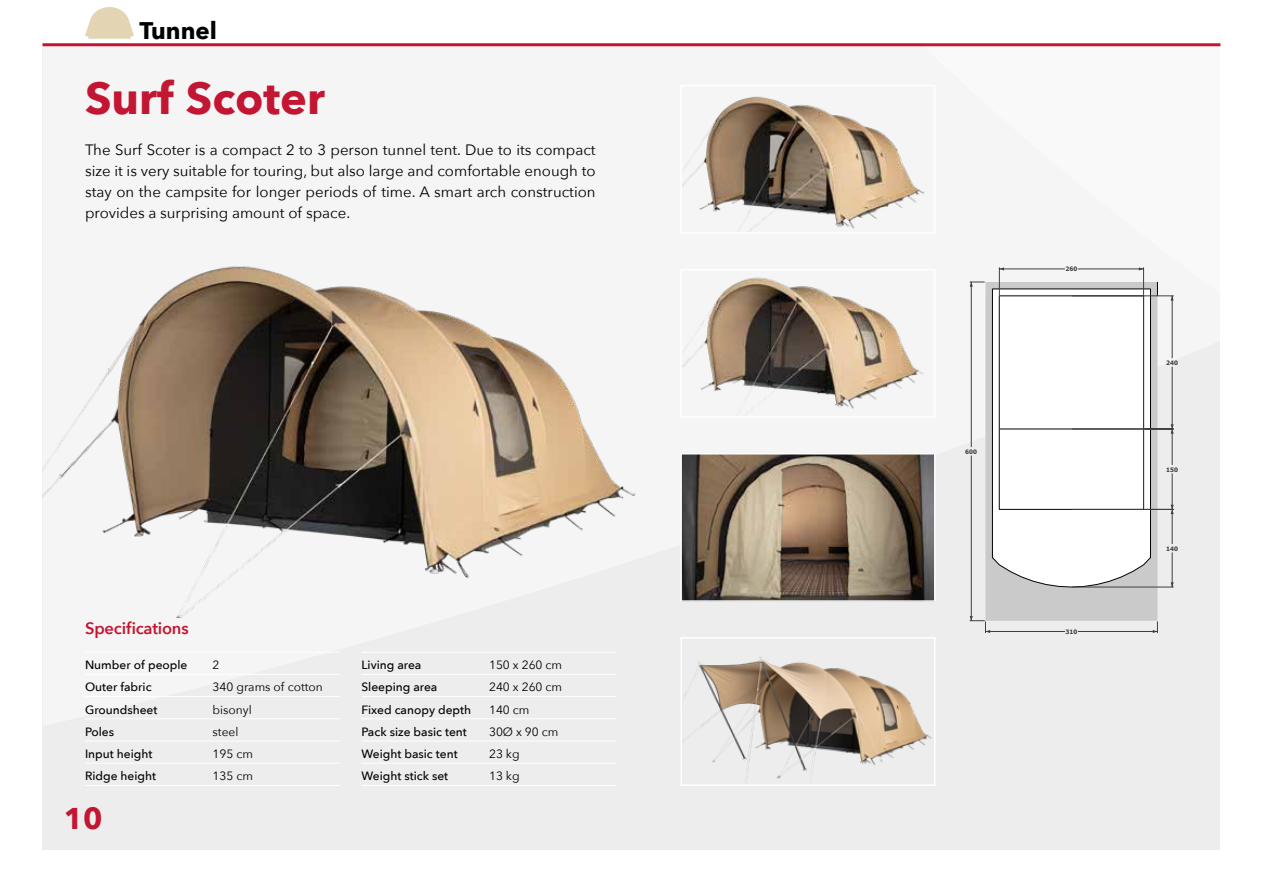
<style>
.page{position:relative;width:1263px;height:893px;background:#fff}
.page>*{position:absolute;margin:0;border:0;box-sizing:border-box;transform-origin:0 0}
.t1{font:700 45px "Avenir Next";color:#c21632}
.t2{font:700 30px "Avenir Next";color:#c21632}
.t3{font:700 24px "Avenir Next";color:#000}
.t4{font:600 16.5px "Avenir Next";letter-spacing:-.01em;color:#c21632}
.t5{font:15px/21px "Avenir Next";color:#000;text-align:justify}
.t6{font:500 12px "Avenir Next";color:#000}
.t7{font:12px "Avenir Next";color:#000}
.t8{font:700 6.15px "Tahoma";color:#3f3f3f}
</style>
<div class="page">
<div style="left:43px;top:43px;width:1177px;height:807px;background:#ededed"></div>
<svg style="left:816px;top:46px;width:404px;height:587px"></svg>
<hr style="left:43px;top:43px;width:1177px;height:3px;background:#c21632">
<svg style="left:85px;top:7px;width:49px;height:32px"></svg>
<img style="left:45px;top:266px;width:590px;height:351px">
<svg style="left:985px;top:282px;width:172px;height:339px;background:#cbcaca"></svg>
<svg style="left:992px;top:282px;width:165px;height:305px;background:#f3f3f3"></svg>
<hr style="left:1078px;top:631px;width:79px;height:1px;background:#3f3f3f">
<hr style="left:985px;top:631px;width:80px;height:1px;background:#3f3f3f">
<hr style="left:1172px;top:367px;width:1px;height:62px;background:#3f3f3f">
<hr style="left:1172px;top:296px;width:1px;height:62px;background:#3f3f3f">
<hr style="left:1072px;top:429px;width:102px;height:1px;background:#3f3f3f">
<hr style="left:1072px;top:296px;width:102px;height:1px;background:#3f3f3f">
<hr style="left:1078px;top:269px;width:65px;height:1px;background:#3f3f3f">
<hr style="left:999px;top:269px;width:66px;height:1px;background:#3f3f3f">
<hr style="left:1143px;top:267px;width:1px;height:242px;background:#3f3f3f">
<hr style="left:999px;top:267px;width:1px;height:242px;background:#3f3f3f">
<hr style="left:1172px;top:552px;width:1px;height:35px;background:#3f3f3f">
<hr style="left:1172px;top:509px;width:1px;height:35px;background:#3f3f3f">
<hr style="left:1072px;top:587px;width:102px;height:1px;background:#3f3f3f">
<hr style="left:1072px;top:509px;width:102px;height:1px;background:#3f3f3f">
<hr style="left:1172px;top:429px;width:1px;height:36px;background:#3f3f3f">
<hr style="left:1172px;top:473px;width:1px;height:36px;background:#3f3f3f">
<hr style="left:971px;top:282px;width:1px;height:165px;background:#3f3f3f">
<hr style="left:971px;top:456px;width:1px;height:165px;background:#3f3f3f">
<svg style="left:970px;top:282px;width:15px;height:5px"></svg>
<svg style="left:1170px;top:505px;width:4px;height:9px"></svg>
<svg style="left:1170px;top:582px;width:4px;height:5px"></svg>
<svg style="left:1170px;top:296px;width:4px;height:4px"></svg>
<svg style="left:1170px;top:424px;width:4px;height:10px"></svg>
<svg style="left:970px;top:616px;width:20px;height:17px"></svg>
<svg style="left:1153px;top:621px;width:5px;height:12px"></svg>
<img style="left:684px;top:656px;width:248px;height:125px">
<div style="left:680px;top:637px;width:255px;height:149px;border:2px solid #fff"></div>
<img style="left:683px;top:456px;width:249px;height:143px">
<div style="left:680px;top:453px;width:255px;height:149px;border:2px solid #fff"></div>
<img style="left:691px;top:88px;width:241px;height:143px">
<div style="left:680px;top:85px;width:255px;height:149px;border:2px solid #fff"></div>
<hr style="left:85px;top:652px;width:128px;height:1px;background:#fff">
<hr style="left:213px;top:652px;width:127px;height:1px;background:#fff">
<hr style="left:85px;top:674px;width:128px;height:1px;background:#fff">
<hr style="left:213px;top:674px;width:127px;height:1px;background:#fff">
<hr style="left:85px;top:696px;width:128px;height:1px;background:#fff">
<hr style="left:213px;top:696px;width:127px;height:1px;background:#fff">
<hr style="left:85px;top:718px;width:128px;height:1px;background:#fff">
<hr style="left:213px;top:718px;width:127px;height:1px;background:#fff">
<hr style="left:85px;top:741px;width:128px;height:1px;background:#fff">
<hr style="left:213px;top:741px;width:127px;height:1px;background:#fff">
<hr style="left:85px;top:763px;width:128px;height:1px;background:#fff">
<hr style="left:213px;top:763px;width:127px;height:1px;background:#fff">
<hr style="left:85px;top:785px;width:128px;height:1px;background:#fff">
<hr style="left:213px;top:785px;width:127px;height:1px;background:#fff">
<hr style="left:361px;top:652px;width:128px;height:1px;background:#fff">
<hr style="left:489px;top:652px;width:128px;height:1px;background:#fff">
<hr style="left:361px;top:674px;width:128px;height:1px;background:#fff">
<hr style="left:489px;top:674px;width:128px;height:1px;background:#fff">
<hr style="left:361px;top:696px;width:128px;height:1px;background:#fff">
<hr style="left:489px;top:696px;width:128px;height:1px;background:#fff">
<hr style="left:361px;top:718px;width:128px;height:1px;background:#fff">
<hr style="left:489px;top:718px;width:128px;height:1px;background:#fff">
<hr style="left:361px;top:741px;width:128px;height:1px;background:#fff">
<hr style="left:489px;top:741px;width:128px;height:1px;background:#fff">
<hr style="left:361px;top:763px;width:128px;height:1px;background:#fff">
<hr style="left:489px;top:763px;width:128px;height:1px;background:#fff">
<hr style="left:361px;top:785px;width:128px;height:1px;background:#fff">
<hr style="left:489px;top:785px;width:128px;height:1px;background:#fff">
<img style="left:701px;top:272px;width:231px;height:143px">
<div style="left:680px;top:269px;width:255px;height:149px;border:2px solid #fff"></div>
<h3 class="t3" style="left:139px;top:10px;width:79px">Tunnel</h3>
<h1 class="t1" style="left:85px;top:59px;width:241px">Surf Scoter</h1>
<p class="t5" style="left:85px;top:139px;width:512px">The Surf Scoter is a compact 2 to 3 person tunnel tent. Due to its compact size it is very suitable for touring, but also large and comfortable enough to stay on the campsite for longer periods of time. A smart arch construction provides a surprising amount of space.</p>
<p class="t4" style="left:85px;top:614px;width:105px">Specifications</p>
<p class="t6" style="left:85px;top:655px;width:104px">Number of people</p>
<p class="t7" style="left:213px;top:655px;width:8px">2</p>
<p class="t6" style="left:85px;top:677px;width:68px">Outer fabric</p>
<p class="t7" style="left:213px;top:677px;width:112px">340 grams of cotton</p>
<p class="t6" style="left:85px;top:699px;width:74px">Groundsheet</p>
<p class="t7" style="left:213px;top:699px;width:41px">bisonyl</p>
<p class="t6" style="left:85px;top:721px;width:31px">Poles</p>
<p class="t7" style="left:213px;top:722px;width:27px">steel</p>
<p class="t6" style="left:85px;top:744px;width:69px">Input height</p>
<p class="t7" style="left:213px;top:744px;width:42px">195 cm</p>
<p class="t6" style="left:85px;top:766px;width:73px">Ridge height</p>
<p class="t7" style="left:213px;top:766px;width:42px">135 cm</p>
<h2 class="t2" style="left:64px;top:793px;width:40px">10</h2>
<p class="t6" style="left:361px;top:655px;width:61px">Living area</p>
<p class="t7" style="left:489px;top:655px;width:75px">150 x 260 cm</p>
<p class="t6" style="left:361px;top:677px;width:77px">Sleeping area</p>
<p class="t7" style="left:489px;top:677px;width:75px">240 x 260 cm</p>
<p class="t6" style="left:361px;top:699px;width:111px">Fixed canopy depth</p>
<p class="t7" style="left:489px;top:699px;width:42px">140 cm</p>
<p class="t6" style="left:361px;top:721px;width:107px">Pack size basic tent</p>
<p class="t7" style="left:489px;top:722px;width:71px">30Ø x 90 cm</p>
<p class="t6" style="left:361px;top:744px;width:98px">Weight basic tent</p>
<p class="t7" style="left:489px;top:744px;width:32px">23 kg</p>
<p class="t6" style="left:361px;top:766px;width:88px">Weight stick set</p>
<p class="t7" style="left:489px;top:766px;width:32px">13 kg</p>
<p class="t8" style="left:965px;top:447px;width:13px">600</p>
<p class="t8" style="left:1065px;top:265px;width:13px">260</p>
<p class="t8" style="left:1065px;top:627px;width:13px">310</p>
<p class="t8" style="left:1166px;top:358px;width:13px">240</p>
<p class="t8" style="left:1166px;top:465px;width:13px">150</p>
<p class="t8" style="left:1166px;top:544px;width:13px">140</p>
</div>
